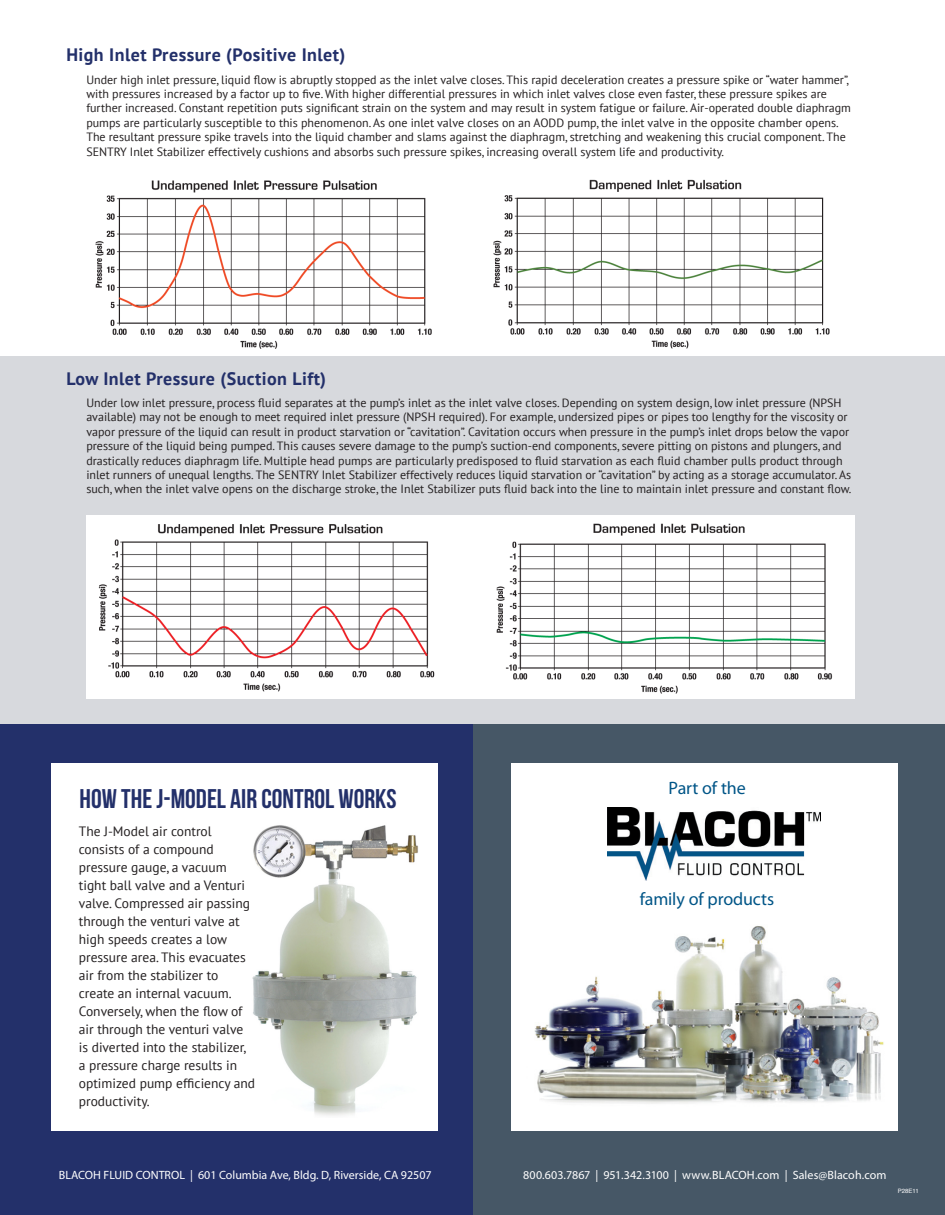
<style>
.page{position:relative;width:945px;height:1215px;background:#fff}
.page>*{position:absolute;margin:0;border:0;box-sizing:border-box;transform-origin:0 0}
.t1{font:27px "Bebas Neue";color:#23306a}
.t2{font:700 18px "PT Sans";letter-spacing:.025em;color:#23306a}
.t3{font:18px "Myriad Pro";letter-spacing:-.01em;color:#005587}
.t4{font:13.5px/18px "PT Sans";color:#231f20}
.t5{font:12px/14.4px "PT Sans";color:#231f20}
.t6{font:12px "Myriad Pro";color:#fff}
.t7{font:6px "Helvetica";color:#fff}
</style>
<div class="page">
<div style="left:0;top:704px;width:477px;height:511px;background:#23306a"></div>
<div style="left:473px;top:704px;width:472px;height:511px;background:#465766"></div>
<div style="left:51px;top:763px;width:387px;height:368px;background:#fff"></div>
<div style="left:511px;top:763px;width:387px;height:368px;background:#fff"></div>
<img style="left:534px;top:926px;width:350px;height:178px">
<img style="left:607px;top:807px;width:214px;height:74px">
<div style="left:0;top:356px;width:945px;height:368px;background:#d7d9dd"></div>
<img style="left:86px;top:515px;width:768px;height:183px">
<img style="left:95px;top:179px;width:735px;height:170px">
<img style="left:252px;top:825px;width:166px;height:291px">
<p class="t2" style="left:66px;top:43px;width:280px">High Inlet Pressure (Positive Inlet)</p>
<p class="t5" style="left:86px;top:72px;width:766px">Under high inlet pressure, liquid flow is abruptly stopped as the inlet valve closes. This rapid deceleration creates a pressure spike or “water hammer”, with pressures increased by a factor up to five. With higher differential pressures in which inlet valves close even faster, these pressure spikes are further increased. Constant repetition puts significant strain on the system and may result in system fatigue or failure. Air-operated double diaphragm pumps are particularly susceptible to this phenomenon. As one inlet valve closes on an AODD pump, the inlet valve in the opposite chamber opens.<br>The resultant pressure spike travels into the liquid chamber and slams against the diaphragm, stretching and weakening this crucial component. The SENTRY Inlet Stabilizer effectively cushions and absorbs such pressure spikes, increasing overall system life and productivity.</p>
<p class="t2" style="left:66px;top:367px;width:261px">Low Inlet Pressure (Suction Lift)</p>
<p class="t5" style="left:86px;top:395px;width:766px">Under low inlet pressure, process fluid separates at the pump’s inlet as the inlet valve closes. Depending on system design, low inlet pressure (NPSH available) may not be enough to meet required inlet pressure (NPSH required). For example, undersized pipes or pipes too lengthy for the viscosity or vapor pressure of the liquid can result in product starvation or “cavitation”. Cavitation occurs when pressure in the pump’s inlet drops below the vapor pressure of the liquid being pumped. This causes severe damage to the pump’s suction-end components, severe pitting on pistons and plungers, and drastically reduces diaphragm life. Multiple head pumps are particularly predisposed to fluid starvation as each fluid chamber pulls product through inlet runners of unequal lengths. The SENTRY Inlet Stabilizer effectively reduces liquid starvation or “cavitation” by acting as a storage accumulator. As such, when the inlet valve opens on the discharge stroke, the Inlet Stabilizer puts fluid back into the line to maintain inlet pressure and constant flow.</p>
<p class="t1" style="left:80px;top:784px;width:318px">HOW THE J-MODEL AIR CONTROL WORKS</p>
<p class="t4" style="left:79px;top:822px;width:134px">The J-Model air control</p>
<p class="t4" style="left:79px;top:840px;width:173px">consists of a compound pressure gauge, a vacuum tight ball valve and a Venturi valve. Compressed air passing through the venturi valve at high speeds creates a low pressure area. This evacuates air from the stabilizer to</p>
<p class="t4" style="left:79px;top:984px;width:154px">create an internal vacuum.</p>
<p class="t4" style="left:79px;top:1002px;width:178px">Conversely, when the flow of air through the venturi valve is diverted into the stabilizer, a pressure charge results in optimized pump efficiency and productivity.</p>
<p class="t3" style="left:668px;top:777px;width:79px">Part of the</p>
<p class="t3" style="left:640px;top:888px;width:136px">family of products</p>
<p class="t6" style="left:59px;top:1168px;width:374px">BLACOH FLUID CONTROL | 601 Columbia Ave, Bldg. D, Riverside, CA 92507</p>
<p class="t6" style="left:523px;top:1168px;width:365px">800.603.7867 | 951.342.3100 | www.BLACOH.com | Sales@Blacoh.com</p>
<p class="t7" style="left:898px;top:1186px;width:22px">P28E11</p>
</div>
